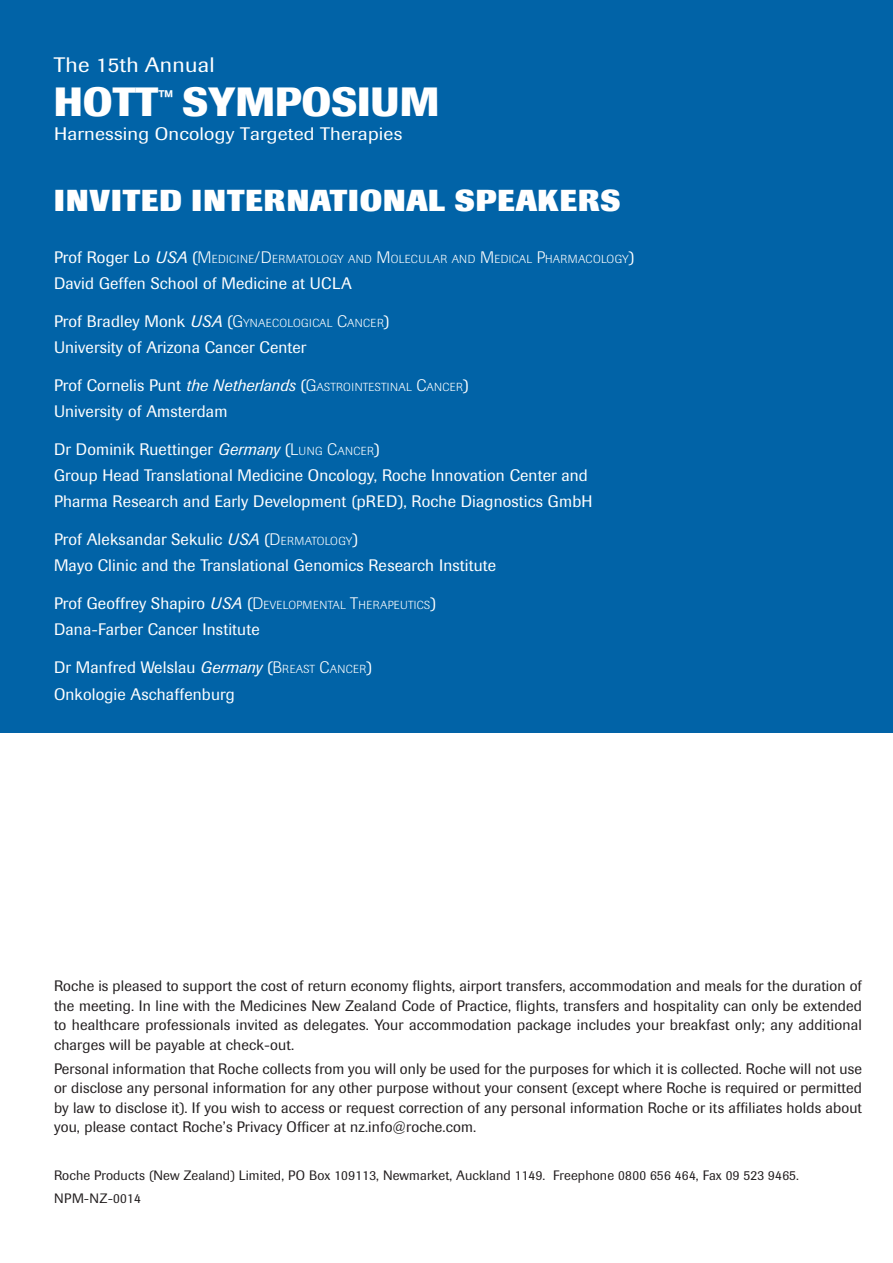
<style>
.page{position:relative;width:893px;height:1263px;background:#fff}
.page>*{position:absolute;margin:0;border:0;box-sizing:border-box;transform-origin:0 0}
.t1{font:40.35px "Imago BQ Bold SC";color:#fff}
.t2{font:800 30px "Imago";letter-spacing:.03em;color:#fff}
.t3{font:20.7px "Imago";letter-spacing:.01em;color:#fff;scale:1.1 1}
.t4{font:18px "Imago";letter-spacing:.01em;color:#fff;scale:1.1 1}
.t5{font:16.5px/26.1px "Imago";letter-spacing:.01em;color:#fff}
.t6{font:15px/19.5px "Imago";letter-spacing:.01em;color:#231f20;text-align:justify}
.t7{font:13.5px/23.7px "Imago";letter-spacing:.01em;color:#231f20}
.t8{font:300 11.55px "Imago";letter-spacing:.035em;color:#fff}
.s1{font-weight:400;font-size:16.5px}
.s2{font-weight:400;font-style:italic;font-size:16.5px}
.s3{font-size:16.5px}
.s4{font-style:italic}
.s5{font-weight:300}
.s6{font-weight:300;font-size:11.55px}
</style>
<div class="page">
<hr style="left:892px;top:461px;width:1px;height:802px;background:#0163a7">
<div style="left:0;top:0;width:893px;height:733px;background:#0163a7"></div>
<h3 class="t3" style="left:54px;top:52px;width:148px">The 15th Annual</h3>
<h1 class="t1" style="left:54px;top:78px;width:387px">HOTT<sup>™</sup> SYMPOSIUM</h1>
<p class="t4" style="left:54px;top:123px;width:318px">Harnessing Oncology Targeted Therapies</p>
<h2 class="t2" style="left:54px;top:182px;width:568px">INVITED INTERNATIONAL SPEAKERS</h2>
<p class="t8" style="left:54px;top:252px;width:582px"><span class="s1">Prof Roger Lo</span> <span class="s2">USA</span> <span class="s1">(</span><span class="s3">M</span>EDICINE<span class="s3">/D</span> ERMATOLOGY AND <span class="s3">M</span>OLECULAR AND <span class="s3">M</span>EDICAL <span class="s3">P</span>HARMACOLOGY<span class="s1">)</span></p>
<p class="t5" style="left:54px;top:270px;width:299px">David Geffen School of Medicine at UCLA</p>
<p class="t8" style="left:54px;top:316px;width:337px"><span class="s1">Prof Bradley Monk</span> <span class="s2">USA</span> <span class="s1">(</span><span class="s3">G</span>YNAECOLOGICAL <span class="s3">C</span>ANCER<span class="s1">)</span></p>
<p class="t5" style="left:54px;top:334px;width:254px">University of Arizona Cancer Center</p>
<p class="t8" style="left:54px;top:380px;width:416px"><span class="s1">Prof Cornelis Punt</span> <span class="s2">the Netherlands</span> <span class="s1">(</span><span class="s3">G</span>ASTROINTESTINAL <span class="s3">C</span>ANCER<span class="s1">)</span></p>
<p class="t5" style="left:54px;top:398px;width:175px">University of Amsterdam</p>
<p class="t5" style="left:54px;top:436px;width:540px">Dr Dominik Ruettinger <span class="s4">Germany</span> (<span class="s5">L</span><span class="s6">UNG</span> <span class="s5">C</span><span class="s6">ANCER</span>)<br>Group Head Translational Medicine Oncology, Roche Innovation Center and<br>Pharma Research and Early Development (pRED), Roche Diagnostics GmbH</p>
<p class="t5" style="left:54px;top:527px;width:444px">Prof Aleksandar Sekulic <span class="s4">USA</span> (<span class="s5">D</span> <span class="s6">ERMATOLOGY</span>)<br>Mayo Clinic and the Translational Genomics Research Institute</p>
<p class="t8" style="left:54px;top:599px;width:383px"><span class="s1">Prof Geoffrey Shapiro</span> <span class="s2">USA</span> <span class="s1">(</span><span class="s3">D</span> EVELOPM ENTAL <span class="s3">T</span>HERAPEUTICS<span class="s1">)</span></p>
<p class="t5" style="left:54px;top:617px;width:207px">Dana-Farber Cancer Institute</p>
<p class="t5" style="left:54px;top:655px;width:319px">Dr Manfred Welslau <span class="s4">Germany</span> (<span class="s5">B</span><span class="s6">REAST</span> <span class="s5">C</span><span class="s6">ANCER</span>)<br>Onkologie Aschaffenburg</p>
<p class="t6" style="left:54px;top:976px;width:809px">Roche is pleased to support the cost of return economy flights, airport transfers, accommodation and meals for the duration of the meeting. In line with the Medicines New Zealand Code of Practice, flights, transfers and hospitality can only be extended to healthcare professionals invited as delegates. Your accommodation package includes your breakfast only; any additional charges will be payable at check-out.</p>
<p class="t6" style="left:54px;top:1059px;width:809px">Personal information that Roche collects from you will only be used for the purposes for which it is collected. Roche will not use or disclose any personal information for any other purpose without your consent (except where Roche is required or permitted by law to disclose it). If you wish to access or request correction of any personal information Roche or its affiliates holds about you, please contact Roche’s Privacy Officer at nz.info@roche.com.</p>
<p class="t7" style="left:54px;top:1163px;width:746px">Roche Products (New Zealand) Limited, PO Box 109113, Newmarket, Auckland 1149. Freephone 0800 656 464, Fax 09 523 9465.<br>NPM-NZ-0014</p>
</div>
